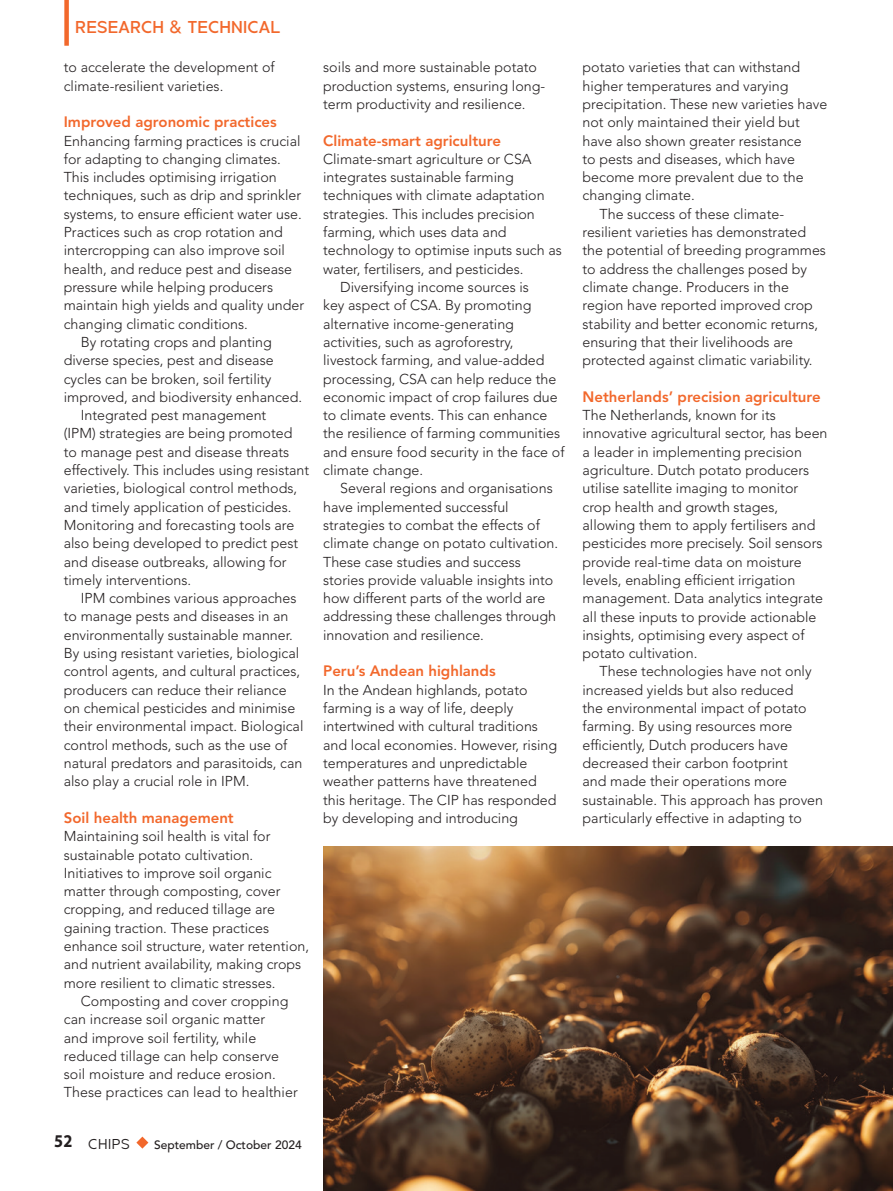
<style>
.page{position:relative;width:893px;height:1191px;background:#fff}
.page>*{position:absolute;margin:0;border:0;box-sizing:border-box;transform-origin:0 0}
.t1{font:500 18px "Metrisch";letter-spacing:.005em;color:#f2682c}
.t2{font:800 15px "Avenir LT Std";color:#f2682c}
.t3{font:15px "Metrisch";letter-spacing:.035em;color:#231f20}
.t4{font:300 14.25px/18.3px "Avenir LT Std";color:#231f20}
.t5{font:500 12px "Avenir LT Std";color:#231f20}
.s1{font-family:"Myriad Pro";font-weight:700;font-size:18px}
</style>
<div class="page">
<div style="left:64px;top:0;width:5px;height:46px;background:#f2682c"></div>
<svg style="left:136px;top:1136px;width:12px;height:12px"></svg>
<img style="left:323px;top:846px;width:570px;height:345px">
<p class="t1" style="left:75px;top:17px;width:207px">RESEARCH &amp; TECHNICAL</p>
<p class="t4" style="left:64px;top:58px;width:212px">to accelerate the development of climate-resilient varieties.</p>
<p class="t2" style="left:64px;top:113px;width:215px">Improved agronomic practices</p>
<p class="t4" style="left:64px;top:131px;width:238px">Enhancing farming practices is crucial</p>
<p class="t4" style="left:64px;top:150px;width:218px">for adapting to changing climates.</p>
<p class="t4" style="left:64px;top:168px;width:214px">This includes optimising irrigation</p>
<p class="t4" style="left:64px;top:186px;width:239px">techniques, such as drip and sprinkler</p>
<p class="t4" style="left:64px;top:205px;width:239px">systems, to ensure efficient water use.</p>
<p class="t4" style="left:64px;top:223px;width:221px">Practices such as crop rotation and</p>
<p class="t4" style="left:64px;top:241px;width:223px">intercropping can also improve soil</p>
<p class="t4" style="left:64px;top:260px;width:230px">health, and reduce pest and disease</p>
<p class="t4" style="left:64px;top:278px;width:211px">pressure while helping producers</p>
<p class="t4" style="left:64px;top:296px;width:242px">maintain high yields and quality under</p>
<p class="t4" style="left:64px;top:314px;width:186px">changing climatic conditions.</p>
<p class="t4" style="left:81px;top:333px;width:193px">By rotating crops and planting</p>
<p class="t4" style="left:64px;top:351px;width:211px">diverse species, pest and disease</p>
<p class="t4" style="left:64px;top:369px;width:209px">cycles can be broken, soil fertility</p>
<p class="t4" style="left:64px;top:388px;width:240px">improved, and biodiversity enhanced.</p>
<p class="t4" style="left:81px;top:406px;width:187px">Integrated pest management</p>
<p class="t4" style="left:64px;top:424px;width:230px">(IPM) strategies are being promoted</p>
<p class="t4" style="left:64px;top:443px;width:227px">to manage pest and disease threats</p>
<p class="t4" style="left:64px;top:461px;width:247px">effectively. This includes using resistant</p>
<p class="t4" style="left:64px;top:479px;width:235px">varieties, biological control methods,</p>
<p class="t4" style="left:64px;top:497px;width:229px">and timely application of pesticides.</p>
<p class="t4" style="left:64px;top:516px;width:232px">Monitoring and forecasting tools are</p>
<p class="t4" style="left:64px;top:534px;width:236px">also being developed to predict pest</p>
<p class="t4" style="left:64px;top:552px;width:224px">and disease outbreaks, allowing for</p>
<p class="t4" style="left:64px;top:571px;width:129px">timely interventions.</p>
<p class="t4" style="left:81px;top:589px;width:217px">IPM combines various approaches</p>
<p class="t4" style="left:64px;top:607px;width:226px">to manage pests and diseases in an</p>
<p class="t4" style="left:64px;top:626px;width:231px">environmentally sustainable manner.</p>
<p class="t4" style="left:64px;top:644px;width:237px">By using resistant varieties, biological</p>
<p class="t4" style="left:64px;top:662px;width:238px">control agents, and cultural practices,</p>
<p class="t4" style="left:64px;top:680px;width:224px">producers can reduce their reliance</p>
<p class="t4" style="left:64px;top:699px;width:233px">on chemical pesticides and minimise</p>
<p class="t4" style="left:64px;top:717px;width:241px">their environmental impact. Biological</p>
<p class="t4" style="left:64px;top:735px;width:225px">control methods, such as the use of</p>
<p class="t4" style="left:64px;top:754px;width:240px">natural predators and parasitoids, can</p>
<p class="t4" style="left:64px;top:772px;width:187px">also play a crucial role in IPM.</p>
<p class="t2" style="left:64px;top:809px;width:171px">Soil health management</p>
<p class="t4" style="left:64px;top:827px;width:247px">Maintaining soil health is vital for sustainable potato cultivation.<br>Initiatives to improve soil organic matter through composting, cover cropping, and reduced tillage are gaining traction. These practices enhance soil structure, water retention, and nutrient availability, making crops more resilient to climatic stresses.</p>
<p class="t4" style="left:64px;top:992px;width:236px;text-indent:17px">Composting and cover cropping can increase soil organic matter<br>and improve soil fertility, while reduced tillage can help conserve soil moisture and reduce erosion.<br>These practices can lead to healthier</p>
<p class="t3" style="left:54px;top:1135px;width:77px"><span class="s1">52</span> CHIPS</p>
<p class="t5" style="left:154px;top:1137px;width:149px">September / October 2024</p>
<p class="t4" style="left:323px;top:58px;width:224px">soils and more sustainable potato production systems, ensuring long&shy;term productivity and resilience.</p>
<p class="t2" style="left:323px;top:131px;width:179px">Climate-smart agriculture</p>
<p class="t4" style="left:323px;top:150px;width:210px">Climate-smart agriculture or CSA</p>
<p class="t4" style="left:323px;top:168px;width:192px">integrates sustainable farming</p>
<p class="t4" style="left:323px;top:186px;width:223px">techniques with climate adaptation</p>
<p class="t4" style="left:323px;top:205px;width:213px">strategies. This includes precision</p>
<p class="t4" style="left:323px;top:223px;width:185px">farming, which uses data and</p>
<p class="t4" style="left:323px;top:241px;width:240px">technology to optimise inputs such as</p>
<p class="t4" style="left:323px;top:260px;width:202px">water, fertilisers, and pesticides.</p>
<p class="t4" style="left:340px;top:278px;width:190px">Diversifying income sources is</p>
<p class="t4" style="left:323px;top:296px;width:210px">key aspect of CSA. By promoting</p>
<p class="t4" style="left:323px;top:314px;width:192px">alternative income-generating</p>
<p class="t4" style="left:323px;top:333px;width:192px">activities, such as agroforestry,</p>
<p class="t4" style="left:323px;top:351px;width:223px">livestock farming, and value-added</p>
<p class="t4" style="left:323px;top:369px;width:235px">processing, CSA can help reduce the</p>
<p class="t4" style="left:323px;top:388px;width:236px">economic impact of crop failures due</p>
<p class="t4" style="left:323px;top:406px;width:226px">to climate events. This can enhance</p>
<p class="t4" style="left:323px;top:424px;width:239px">the resilience of farming communities</p>
<p class="t4" style="left:323px;top:443px;width:243px">and ensure food security in the face of</p>
<p class="t4" style="left:323px;top:461px;width:102px">climate change.</p>
<p class="t4" style="left:340px;top:479px;width:214px">Several regions and organisations</p>
<p class="t4" style="left:323px;top:497px;width:187px">have implemented successful</p>
<p class="t4" style="left:323px;top:516px;width:218px">strategies to combat the effects of</p>
<p class="t4" style="left:323px;top:534px;width:236px">climate change on potato cultivation.</p>
<p class="t4" style="left:323px;top:552px;width:199px">These case studies and success</p>
<p class="t4" style="left:323px;top:571px;width:232px">stories provide valuable insights into</p>
<p class="t4" style="left:323px;top:589px;width:224px">how different parts of the world are</p>
<p class="t4" style="left:323px;top:607px;width:234px">addressing these challenges through</p>
<p class="t4" style="left:323px;top:626px;width:162px">innovation and resilience.</p>
<p class="t2" style="left:323px;top:662px;width:174px">Peru’s Andean highlands</p>
<p class="t4" style="left:323px;top:680px;width:235px">In the Andean highlands, potato farming is a way of life, deeply intertwined with cultural traditions and local economies. However, rising temperatures and unpredictable weather patterns have threatened this heritage. The CIP has responded by developing and introducing</p>
<p class="t4" style="left:583px;top:58px;width:219px">potato varieties that can withstand</p>
<p class="t4" style="left:583px;top:77px;width:207px">higher temperatures and varying</p>
<p class="t4" style="left:583px;top:95px;width:246px">precipitation. These new varieties have</p>
<p class="t4" style="left:583px;top:113px;width:219px">not only maintained their yield but</p>
<p class="t4" style="left:583px;top:131px;width:221px">have also shown greater resistance</p>
<p class="t4" style="left:583px;top:150px;width:214px">to pests and diseases, which have</p>
<p class="t4" style="left:583px;top:168px;width:223px">become more prevalent due to the</p>
<p class="t4" style="left:583px;top:186px;width:114px">changing climate.</p>
<p class="t4" style="left:600px;top:205px;width:186px">The success of these climate-</p>
<p class="t4" style="left:583px;top:223px;width:225px">resilient varieties has demonstrated</p>
<p class="t4" style="left:583px;top:241px;width:245px">the potential of breeding programmes</p>
<p class="t4" style="left:583px;top:260px;width:226px">to address the challenges posed by</p>
<p class="t4" style="left:583px;top:278px;width:208px">climate change. Producers in the</p>
<p class="t4" style="left:583px;top:296px;width:232px">region have reported improved crop</p>
<p class="t4" style="left:583px;top:314px;width:237px">stability and better economic returns,</p>
<p class="t4" style="left:583px;top:333px;width:212px">ensuring that their livelihoods are</p>
<p class="t4" style="left:583px;top:351px;width:231px">protected against climatic variability.</p>
<p class="t2" style="left:583px;top:388px;width:240px">Netherlands’ precision agriculture</p>
<p class="t4" style="left:583px;top:406px;width:246px">The Netherlands, known for its innovative agricultural sector, has been a leader in implementing precision agriculture. Dutch potato producers utilise satellite imaging to monitor crop health and growth stages, allowing them to apply fertilisers and pesticides more precisely. Soil sensors provide real-time data on moisture levels, enabling efficient irrigation management. Data analytics integrate all these inputs to provide actionable insights, optimising every aspect of potato cultivation.</p>
<p class="t4" style="left:583px;top:662px;width:242px;text-indent:17px">These technologies have not only increased yields but also reduced<br>the environmental impact of potato farming. By using resources more efficiently, Dutch producers have decreased their carbon footprint<br>and made their operations more sustainable. This approach has proven particularly effective in adapting to</p>
</div>
